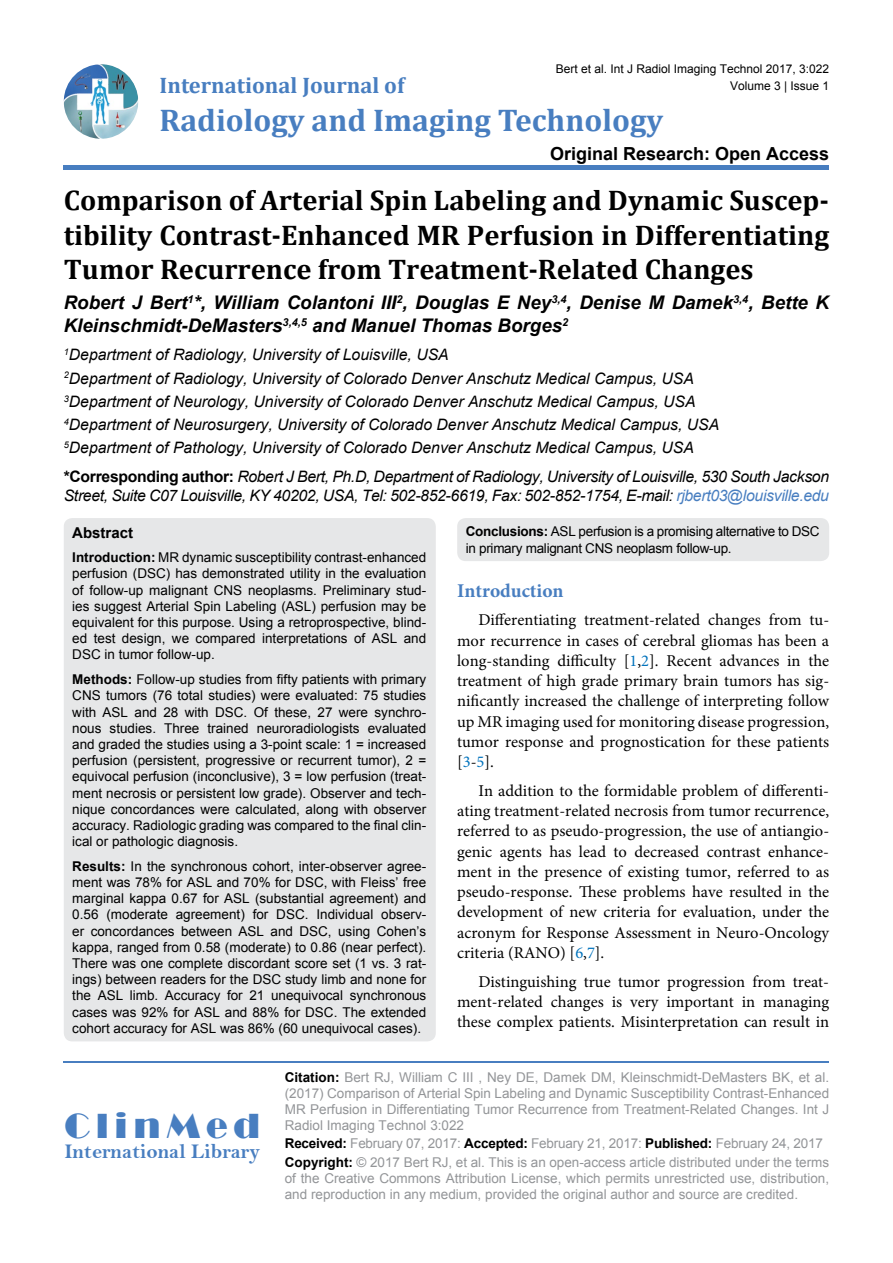
<style>
.page{position:relative;width:893px;height:1263px;background:#fff}
.page>*{position:absolute;margin:0;border:0;box-sizing:border-box;transform-origin:0 0}
.t1{font:36px "Broadway";letter-spacing:.16em;color:#487ec0}
.t2{font:700 31.5px "Cambria";color:#487ec0}
.t3{font:700 28.5px/34.2px "Cambria";color:#000;text-align:justify}
.t4{font:700 22.5px "Cambria";color:#487ec0}
.t5{font:21px "Bell MT Bold";color:#487ec0}
.t6{font:700 19.5px "Minion Pro";color:#487ec0}
.t7{font:italic 700 18.75px/22.5px "Arial";color:#000}
.t8{font:700 18px "Arial";color:#000}
.t9{font:16.5px/20.2px "Minion Pro";color:#000;text-align:justify}
.t10{font:italic 15.75px/23.1px "Arial";color:#000}
.t11{font:italic 15.75px/19.5px "Arial";letter-spacing:-.02em;color:#000}
.t12{font:700 15px "Arial";color:#000}
.t13{font:13.5px/16.2px "Arial";color:#000;text-align:justify}
.t14{font:13.5px/16.2px "Arial";color:#939598}
.t15{font:13.5px/16.2px "Arial";letter-spacing:-.02em;color:#000}
.t16{font:12px/17.2px "Arial";color:#000;text-align:right}
.s1{font-weight:700;font-style:normal}
.s2{color:#487ec0}
.s3{font-weight:700}
.s4{color:#0072bc}
.s5{font-weight:700;color:#000}
</style>
<div class="page">
<img style="left:64px;top:64px;width:74px;height:75px;border-radius:37px">
<div style="left:64px;top:165px;width:765px;height:5px;background:#487ec0"></div>
<hr style="left:64px;top:1061px;width:765px;height:1px;background:#487ec0">
<div style="left:64px;top:518px;width:372px;height:523px;background:#e6e7e8;border-radius:9px"></div>
<div style="left:457px;top:518px;width:372px;height:43px;background:#e6e7e8;border-radius:9px"></div>
<p class="t16" style="left:556px;top:60px;width:275px">Bert et al. Int J Radiol Imaging Technol 2017, 3:022<br>Volume 3 | Issue 1</p>
<h3 class="t4" style="left:160px;top:70px;width:246px">International Journal of</h3>
<h2 class="t2" style="left:160px;top:98px;width:505px">Radiology and Imaging Technology</h2>
<h3 class="t8" style="left:550px;top:142px;width:281px">Original Research: Open Access</h3>
<h3 class="t3" style="left:64px;top:183px;width:767px">Comparison of Arterial Spin Labeling and Dynamic Suscep&shy;tibility Contrast-Enhanced MR Perfusion in Differentiating Tumor Recurrence from Treatment-Related Changes</h3>
<h3 class="t7" style="left:64px;top:292px;width:767px">Robert J Bert<sup>1</sup>*, William Colantoni III<sup>2</sup>, Douglas E Ney<sup>3,4</sup>, Denise M Damek<sup>3,4</sup>, Bette K<br>Kleinschmidt-DeMasters<sup>3,4,5</sup> and Manuel Thomas Borges<sup>2</sup></h3>
<p class="t10" style="left:64px;top:344px;width:657px"><sup>1</sup>Department of Radiology, University of Louisville, USA<br><sup>2</sup>Department of Radiology, University of Colorado Denver Anschutz Medical Campus, USA <sup>3</sup>Department of Neurology, University of Colorado Denver Anschutz Medical Campus, USA <sup>4</sup>Department of Neurosurgery, University of Colorado Denver Anschutz Medical Campus, USA <sup>5</sup>Department of Pathology, University of Colorado Denver Anschutz Medical Campus, USA</p>
<p class="t11" style="left:64px;top:466px;width:767px"><span class="s1">*Corresponding author:</span> Robert J Bert, Ph.D, Department of Radiology, University of Louisville, 530 South Jackson<br>Street, Suite C07 Louisville, KY 40202, USA, Tel: 502-852-6619, Fax: 502-852-1754, E-mail: <span class="s2">rjbert03@louisville.edu</span></p>
<p class="t12" style="left:72px;top:522px;width:62px">Abstract</p>
<p class="t13" style="left:72px;top:549px;width:356px"><span class="s3">Introduction:</span> MR dynamic susceptibility contrast-enhanced perfusion (DSC) has demonstrated utility in the evaluation of follow-up malignant CNS neoplasms. Preliminary stud&shy;ies suggest Arterial Spin Labeling (ASL) perfusion may be equivalent for this purpose. Using a retroprospective, blind&shy;ed test design, we compared interpretations of ASL and DSC in tumor follow-up.</p>
<p class="t13" style="left:72px;top:671px;width:356px"><span class="s3">Methods:</span> Follow-up studies from fifty patients with primary CNS tumors (76 total studies) were evaluated: 75 studies with ASL and 28 with DSC. Of these, 27 were synchro&shy;nous studies. Three trained neuroradiologists evaluated and graded the studies using a 3-point scale: 1 = increased perfusion (persistent, progressive or recurrent tumor), 2 = equivocal perfusion (inconclusive), 3 = low perfusion (treat&shy;ment necrosis or persistent low grade). Observer and tech&shy;nique concordances were calculated, along with observer accuracy. Radiologic grading was compared to the final clin&shy;ical or pathologic diagnosis.</p>
<p class="t13" style="left:72px;top:858px;width:356px"><span class="s3">Results:</span> In the synchronous cohort, inter-observer agree&shy;ment was 78% for ASL and 70% for DSC, with Fleiss’ free marginal kappa 0.67 for ASL (substantial agreement) and 0.56 (moderate agreement) for DSC. Individual observ&shy;er concordances between ASL and DSC, using Cohen’s kappa, ranged from 0.58 (moderate) to 0.86 (near perfect).<br>There was one complete discordant score set (1 vs. 3 rat&shy;ings) between readers for the DSC study limb and none for the ASL limb. Accuracy for 21 unequivocal synchronous cases was 92% for ASL and 88% for DSC. The extended cohort accuracy for ASL was 86% (60 unequivocal cases).</p>
<p class="t15" style="left:466px;top:524px;width:355px"><span class="s3">Conclusions:</span> ASL perfusion is a promising alternative to DSC in primary malignant CNS neoplasm follow-up.</p>
<h3 class="t6" style="left:457px;top:577px;width:108px">Introduction</h3>
<p class="t9" style="left:457px;top:610px;width:374px;text-indent:21px">Differentiating treatment-related changes from tu&shy;mor recurrence in cases of cerebral gliomas has been a long-standing difficulty [<span class="s4">1</span>,<span class="s4">2</span>]. Recent advances in the treatment of high grade primary brain tumors has sig&shy;nificantly increased the challenge of interpreting follow up MR imaging used for monitoring disease progression, tumor response and prognostication for these patients [<span class="s4">3</span>-<span class="s4">5</span>].</p>
<p class="t9" style="left:457px;top:780px;width:374px;text-indent:21px">In addition to the formidable problem of differenti&shy;ating treatment-related necrosis from tumor recurrence, referred to as pseudo-progression, the use of antiangio&shy;genic agents has lead to decreased contrast enhance&shy;ment in the presence of existing tumor, referred to as pseudo-response. These problems have resulted in the development of new criteria for evaluation, under the acronym for Response Assessment in Neuro-Oncology criteria (RANO) [<span class="s4">6</span>,<span class="s4">7</span>].</p>
<p class="t9" style="left:457px;top:971px;width:374px;text-indent:21px">Distinguishing true tumor progression from treat&shy;ment-related changes is very important in managing these complex patients. Misinterpretation can result in</p>
<h1 class="t1" style="left:64px;top:1105px;width:197px">ClinMed</h1>
<h3 class="t5" style="left:64px;top:1139px;width:197px">International Library</h3>
<p class="t14" style="left:285px;top:1069px;width:546px;text-align:justify"><span class="s5">Citation:</span> Bert RJ, William C III , Ney DE, Damek DM, Kleinschmidt-DeMasters BK, et al. (2017) Comparison of Arterial Spin Labeling and Dynamic Susceptibility Contrast-Enhanced MR Perfusion in Differentiating Tumor Recurrence from Treatment-Related Changes. Int J Radiol Imaging Technol 3:022</p>
<p class="t14" style="left:285px;top:1135px;width:546px;line-height:18.3px"><span class="s5">Received:</span> February 07, 2017: <span class="s5">Accepted:</span> February 21, 2017: <span class="s5">Published:</span> February 24, 2017<br><span class="s5">Copyright:</span> © 2017 Bert RJ, et al. This is an open-access article distributed under the terms</p>
<p class="t14" style="left:285px;top:1170px;width:546px">of the Creative Commons Attribution License, which permits unrestricted use, distribution, and reproduction in any medium, provided the original author and source are credited.</p>
</div>
